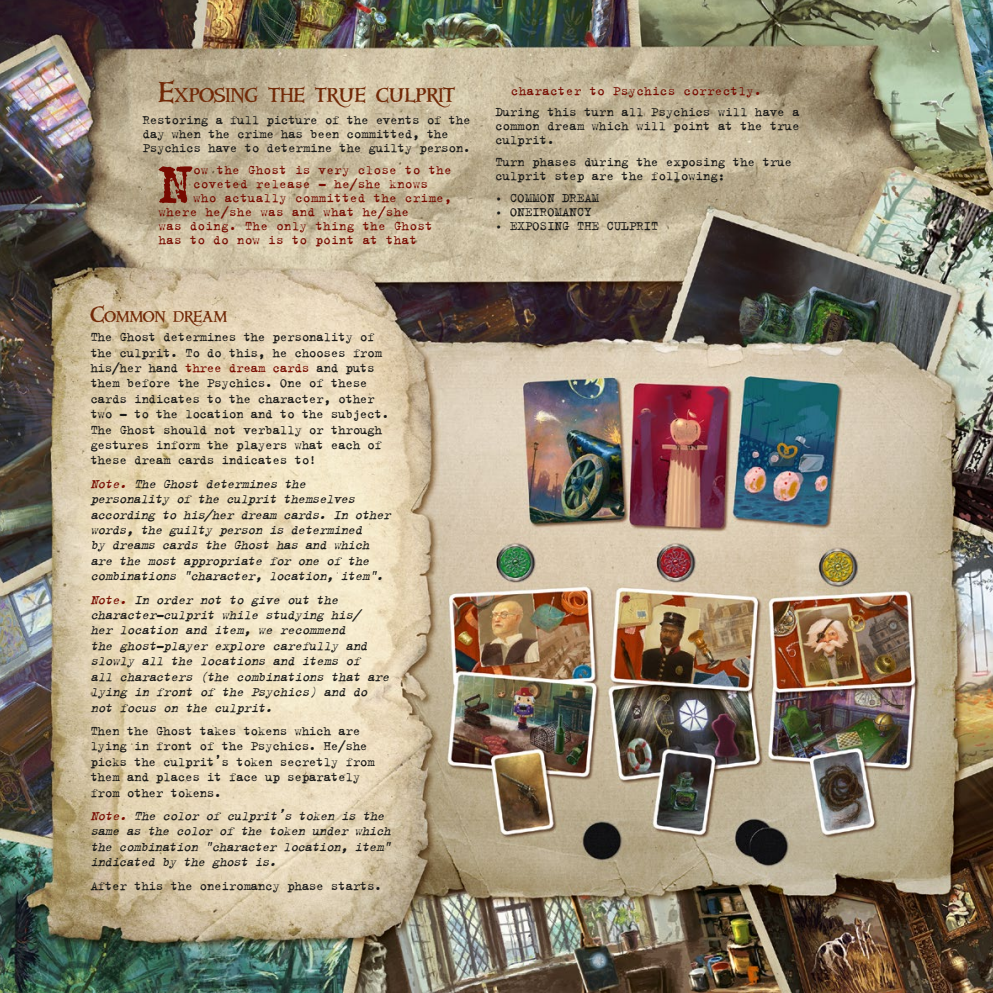
<style>
.page{position:relative;width:993px;height:993px;background:#fff}
.page>*{position:absolute;margin:0;border:0;box-sizing:border-box;transform-origin:0 0}
.t1{font:62.82px "Trixie C";color:#770a00}
.t2{font:500 17.68px "Windlass";color:#712907}
.t3{font:14px/15.4px "Trixie C";letter-spacing:-.03em;color:#1a1a18}
.t4{font:italic 14px/15.4px "Trixie C";color:#1a1a18}
.t5{font:14px "Trixie C";letter-spacing:.01em;color:#770a00}
.t6{font:500 13.65px "Windlass";color:#712907}
.s1{font-size:25.2px}
.s2{font-size:19.6px}
.s3{color:#770a00}
</style>
<div class="page">
<img style="left:0;top:0;width:992px;height:992px">
<p class="t2" style="left:158px;top:83px;width:298px"><span class="s1">E</span>xposing the true culprit</p>
<p class="t3" style="left:142px;top:112px;width:330px;line-height:14px">Restoring a full picture of the events of the day when the crime has been committed, the<br>Psychics have to determine the guilty person.</p>
<h1 class="t1" style="left:158px;top:139px;width:36px">N</h1>
<p class="t5" style="left:193px;top:160px;width:260px">ow the Ghost is very close to the</p>
<p class="t5" style="left:193px;top:174px;width:237px">coveted release – he/she knows</p>
<p class="t5" style="left:193px;top:188px;width:260px">who actually committed the crime,</p>
<p class="t5" style="left:158px;top:202px;width:252px">where he/she was and what he/she</p>
<p class="t5" style="left:158px;top:216px;width:276px">was doing. The only thing the Ghost</p>
<p class="t5" style="left:158px;top:230px;width:260px">has to do now is to point at that</p>
<p class="t6" style="left:90px;top:307px;width:138px"><span class="s2">C</span>ommon dream</p>
<p class="t3" style="left:90px;top:328px;width:300px">The Ghost determines the personality of the culprit. To do this, he chooses from his/her hand <span class="s3">three dream cards</span> and puts them before the Psychics. One of these cards indicates to the character, other two – to the location and to the subject.<br>The Ghost should not verbally or through gestures inform the players what each of these dream cards indicates to!</p>
<p class="t4" style="left:90px;top:475px;width:306px"><span class="s3">Note.</span> The Ghost determines the personality of the culprit themselves according to his/her dream cards. In other words, the guilty person is determined<br>by dreams cards the Ghost has and which are the most appropriate for one of the combinations "character, location, item".</p>
<p class="t4" style="left:90px;top:590px;width:304px"><span class="s3">Note.</span> In order not to give out the character-culprit while studying his/<br>her location and item, we recommend<br>the ghost-player explore carefully and slowly all the locations and items of all characters (the combinations that are lying in front of the Psychics) and do not focus on the culprit.</p>
<p class="t3" style="left:90px;top:721px;width:286px">Then the Ghost takes tokens which are lying in front of the Psychics. He/she picks the culprit’s token secretly from them and places it face up separately from other tokens.</p>
<p class="t4" style="left:90px;top:806px;width:306px"><span class="s3">Note.</span> The color of culprit’s token is the same as the color of the token under which the combination "character location, item" indicated by the ghost is.</p>
<p class="t3" style="left:90px;top:876px;width:293px">After this the oneiromancy phase starts.</p>
<p class="t5" style="left:510px;top:81px;width:252px">character to Psychics correctly.</p>
<p class="t3" style="left:495px;top:103px;width:306px;line-height:14px;text-align:justify">During this turn all Psychics will have a common dream which will point at the true culprit.</p>
<p class="t3" style="left:495px;top:153px;width:299px;line-height:14px">Turn phases during the exposing the true culprit step are the following:</p>
<p class="t3" style="left:495px;top:189px;width:106px">• COMMON DREAM</p>
<p class="t3" style="left:495px;top:203px;width:98px">• ONEIROMANCY</p>
<p class="t3" style="left:495px;top:217px;width:165px">• EXPOSING THE CULPRIT</p>
</div>
